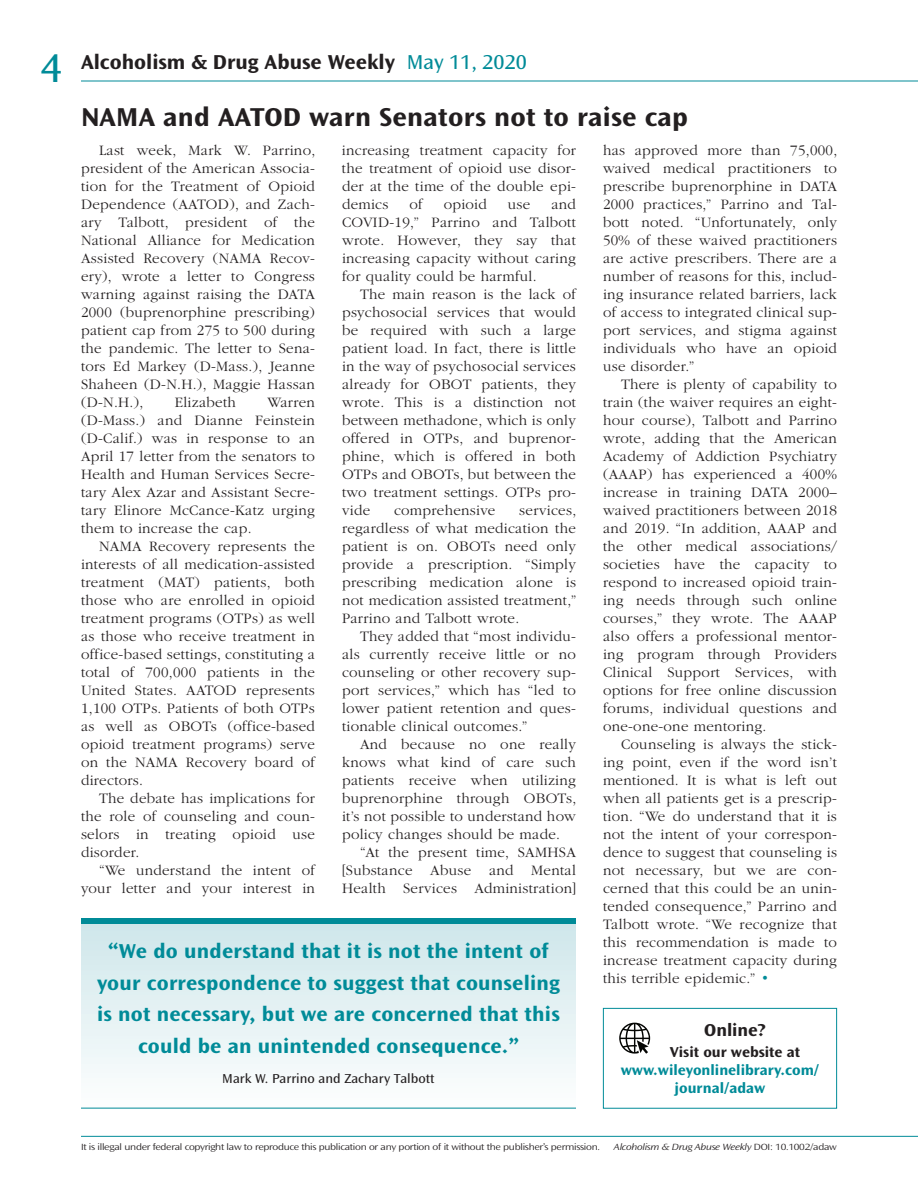
<style>
.page{position:relative;width:918px;height:1188px;background:#fff}
.page>*{position:absolute;margin:0;border:0;box-sizing:border-box;transform-origin:0 0}
.t1{font:semi-expanded 42px "Ocean Sans Std";color:#008b98}
.t2{font:700 semi-expanded 27px "Ocean Sans Std";letter-spacing:.01em;color:#231f20}
.t3{font:700 semi-expanded 21px/31.5px "Ocean Sans Std";letter-spacing:.01em;color:#008b98;text-align:center}
.t4{font:700 semi-expanded 21px "Ocean Sans Std";color:#231f20}
.t5{font:700 semi-expanded 18px "Ocean Sans Std";color:#231f20}
.t6{font:300 15px/18px "ITC Garamond Std";letter-spacing:.02em;color:#231f20;text-align:justify}
.t7{font:700 semi-expanded 15px/18px "Ocean Sans Std";color:#008b98;text-align:center}
.t8{font:700 semi-expanded 15px "Ocean Sans Std";color:#231f20}
.t9{font:semi-expanded 13.5px "Ocean Sans Std";color:#231f20}
.t10{font:300 expanded 9.3px "Ocean Sans Std";letter-spacing:-.03em;color:#231f20}
.t11{font:italic 300 expanded 9.3px "Ocean Sans Std";letter-spacing:-.025em;color:#231f20}
.s1{font-weight:400;color:#008b98}
.s2{color:#008b98}
.s3{font-style:normal}
</style>
<div class="page">
<hr style="left:81px;top:81px;width:837px;height:1px;background:#008b98">
<hr style="left:81px;top:1136px;width:837px;height:1px;background:#008b98">
<div style="left:81px;top:921px;width:495px;height:188px;background:linear-gradient(to bottom,#d0e7eb,#f9fcfd)"></div>
<div style="left:81px;top:918px;width:495px;height:6px;background:#008b98"></div>
<hr style="left:81px;top:1108px;width:495px;height:1px;background:#008b98">
<div style="left:603px;top:1008px;width:234px;height:101px;border:1px solid #008b98"></div>
<svg style="left:619px;top:1023px;width:31px;height:31px"></svg>
<h1 class="t1" style="left:41px;top:45px;width:24px">4</h1>
<h3 class="t4" style="left:81px;top:50px;width:447px">Alcoholism &amp; Drug Abuse Weekly <span class="s1">May 11, 2020</span></h3>
<h2 class="t2" style="left:81px;top:102px;width:609px">NAMA and AATOD warn Senators not to raise cap</h2>
<p class="t6" style="left:81px;top:141px;width:236px;text-indent:18px">Last week, Mark W. Parrino, president of the American Associa&shy;tion for the Treatment of Opioid Dependence (AATOD), and Zach&shy;ary Talbott, president of the National Alliance for Medication Assisted Recovery (NAMA Recov&shy;ery), wrote a letter to Congress warning against raising the DATA 2000 (buprenorphine prescribing) patient cap from 275 to 500 during the pandemic. The letter to Sena&shy;tors Ed Markey (D-Mass.), Jeanne Shaheen (D-N.H.), Maggie Hassan (D-N.H.),</p>
<p class="t6" style="left:175px;top:393px;width:63px">Elizabeth</p>
<p class="t6" style="left:81px;top:393px;width:236px;text-indent:187px">Warren (D-Mass.) and Dianne Feinstein (D-Calif.) was in response to an April 17 letter from the senators to Health and Human Services Secre&shy;tary Alex Azar and Assistant Secre&shy;tary Elinore McCance-Katz urging them to increase the cap.</p>
<p class="t6" style="left:81px;top:537px;width:236px;text-indent:18px">NAMA Recovery represents the interests of all medication-assisted treatment (MAT) patients, both those who are enrolled in opioid treatment programs (OTPs) as well as those who receive treatment in office-based settings, constituting a total of 700,000 patients in the United States. AATOD represents 1,100 OTPs. Patients of both OTPs as well as OBOTs (office-based opioid treatment programs) serve on the NAMA Recovery board of directors.</p>
<p class="t6" style="left:81px;top:789px;width:236px;text-indent:18px">The debate has implications for the role of counseling and coun&shy;selors in treating opioid use disorder.</p>
<p class="t6" style="left:81px;top:861px;width:236px;text-align:right">“We understand the intent of your letter and your interest in</p>
<p class="t6" style="left:342px;top:141px;width:236px">increasing treatment capacity for the treatment of opioid use disor&shy;der at the time of the double epi&shy;demics</p>
<p class="t6" style="left:342px;top:195px;width:236px;text-indent:209px">and COVID-19,” Parrino and Talbott wrote. However, they say that increasing capacity without caring for quality could be harmful.</p>
<p class="t6" style="left:342px;top:285px;width:236px;text-indent:18px">The main reason is the lack of psychosocial services that would be required with such a large patient load. In fact, there is little in the way of psychosocial services already for OBOT patients, they wrote. This is a distinction not between methadone, which is only offered in OTPs, and buprenor&shy;phine, which is offered in both OTPs and OBOTs, but between the two treatment settings. OTPs pro&shy;vide</p>
<p class="t6" style="left:410px;top:195px;width:15px">of</p>
<p class="t6" style="left:444px;top:195px;width:45px">opioid</p>
<p class="t6" style="left:508px;top:195px;width:24px">use</p>
<p class="t6" style="left:394px;top:501px;width:103px">comprehensive</p>
<p class="t6" style="left:342px;top:501px;width:236px;text-indent:177px">services, regardless of what medication the patient is on. OBOTs need only provide a prescription. “Simply prescribing medication alone is not medication assisted treatment,” Parrino and Talbott wrote.</p>
<p class="t6" style="left:342px;top:627px;width:236px;text-indent:18px">They added that “most individu&shy;als currently receive little or no counseling or other recovery sup&shy;port services,” which has “led to lower patient retention and ques&shy;tionable clinical outcomes.”</p>
<p class="t6" style="left:342px;top:735px;width:236px;text-indent:18px">And because no one really knows what kind of care such patients receive when utilizing buprenorphine through OBOTs, it’s not possible to understand how policy changes should be made.</p>
<p class="t6" style="left:342px;top:843px;width:236px;text-indent:18px">“At the present time, SAMHSA [Substance Abuse and Mental Health Services Administration]</p>
<h3 class="t3" style="left:97px;top:936px;width:464px">“We do understand that it is not the intent of your correspondence to suggest that counseling is not necessary, but we are concerned that this could be an unintended consequence.”</h3>
<p class="t9" style="left:222px;top:1071px;width:214px">Mark W. Parrino and Zachary Talbott</p>
<p class="t6" style="left:603px;top:141px;width:236px">has approved more than 75,000, waived medical practitioners to prescribe buprenorphine in DATA 2000 practices,” Parrino and Tal&shy;bott noted. “Unfortunately, only 50% of these waived practitioners are active prescribers. There are a number of reasons for this, includ&shy;ing insurance related barriers, lack of access to integrated clinical sup&shy;port services, and stigma against individuals who have an opioid use disorder.”</p>
<p class="t6" style="left:603px;top:375px;width:236px;text-indent:18px">There is plenty of capability to train (the waiver requires an eight&shy;hour course), Talbott and Parrino wrote, adding that the American Academy of Addiction Psychiatry (AAAP) has experienced a 400% increase in training DATA 2000– waived practitioners between 2018 and 2019. “In addition, AAAP and the other medical associations/ societies have the capacity to respond to increased opioid train&shy;ing needs through such online courses,” they wrote. The AAAP also offers a professional mentor&shy;ing program through Providers Clinical Support Services, with options for free online discussion forums, individual questions and one-one-one mentoring.</p>
<p class="t6" style="left:603px;top:735px;width:236px;text-indent:18px">Counseling is always the stick&shy;ing point, even if the word isn’t mentioned. It is what is left out when all patients get is a prescrip&shy;tion. “We do understand that it is not the intent of your correspon&shy;dence to suggest that counseling is not necessary, but we are con&shy;cerned that this could be an unin&shy;tended consequence,” Parrino and Talbott wrote. “We recognize that this recommendation is made to increase treatment capacity during this terrible epidemic.” <span class="s2">•</span></p>
<p class="t5" style="left:704px;top:1020px;width:63px">Online?</p>
<p class="t8" style="left:670px;top:1044px;width:132px">Visit our website at</p>
<p class="t7" style="left:621px;top:1062px;width:200px">www.wileyonlinelibrary.com/ journal/adaw</p>
<p class="t10" style="left:81px;top:1141px;width:521px">It is illegal under federal copyright law to reproduce this publication or any portion of it without the publisher’s permission.</p>
<p class="t11" style="left:614px;top:1142px;width:225px">Alcoholism &amp; Drug Abuse Weekly <span class="s3">DOI: 10.1002/adaw</span></p>
</div>
